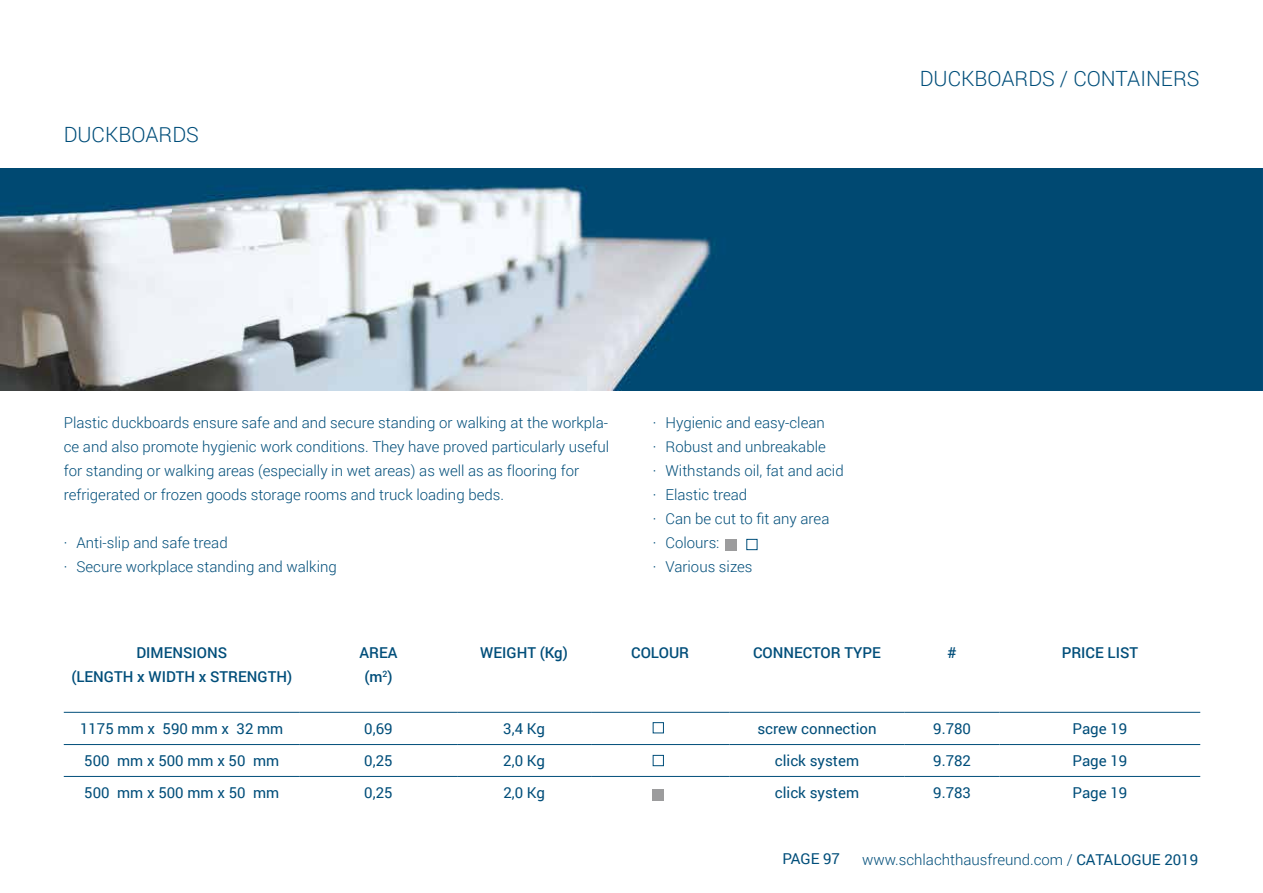
<style>
.page{position:relative;width:1263px;height:893px;background:#fff}
.page>*{position:absolute;margin:0;border:0;box-sizing:border-box;transform-origin:0 0}
.t1{font:300 21px "Roboto";color:#004e7a}
.t2{font:300 15px/24px "Roboto";color:#004e7a}
.t3{font:15px "Roboto";color:#004e7a}
.t4{font:500 15px/24px "Roboto";color:#004e7a;text-align:center}
.s1{font-weight:400}
</style>
<div class="page">
<img style="left:0;top:168px;width:1263px;height:222px">
<hr style="left:64px;top:712px;width:236px;height:1px;background:#004e7a">
<hr style="left:300px;top:712px;width:157px;height:1px;background:#004e7a">
<hr style="left:457px;top:712px;width:134px;height:1px;background:#004e7a">
<hr style="left:591px;top:712px;width:138px;height:1px;background:#004e7a">
<hr style="left:729px;top:712px;width:176px;height:1px;background:#004e7a">
<hr style="left:905px;top:712px;width:94px;height:1px;background:#004e7a">
<hr style="left:999px;top:712px;width:201px;height:1px;background:#004e7a">
<hr style="left:64px;top:744px;width:236px;height:1px;background:#004e7a">
<hr style="left:300px;top:744px;width:157px;height:1px;background:#004e7a">
<hr style="left:457px;top:744px;width:134px;height:1px;background:#004e7a">
<hr style="left:591px;top:744px;width:138px;height:1px;background:#004e7a">
<hr style="left:729px;top:744px;width:176px;height:1px;background:#004e7a">
<hr style="left:905px;top:744px;width:94px;height:1px;background:#004e7a">
<hr style="left:999px;top:744px;width:201px;height:1px;background:#004e7a">
<hr style="left:64px;top:776px;width:236px;height:1px;background:#004e7a">
<hr style="left:300px;top:776px;width:157px;height:1px;background:#004e7a">
<hr style="left:457px;top:776px;width:134px;height:1px;background:#004e7a">
<hr style="left:591px;top:776px;width:138px;height:1px;background:#004e7a">
<hr style="left:729px;top:776px;width:176px;height:1px;background:#004e7a">
<hr style="left:905px;top:776px;width:94px;height:1px;background:#004e7a">
<hr style="left:999px;top:776px;width:201px;height:1px;background:#004e7a">
<div style="left:725px;top:539px;width:11px;height:11px;background:#9c9c9d"></div>
<div style="left:746px;top:539px;width:11px;height:11px;border:1px solid #004e7a"></div>
<div style="left:653px;top:722px;width:11px;height:11px;border:1px solid #004e7a"></div>
<div style="left:653px;top:755px;width:11px;height:11px;border:1px solid #004e7a"></div>
<div style="left:653px;top:789px;width:11px;height:11px;background:#9c9c9d"></div>
<h1 class="t1" style="left:64px;top:120px;width:137px">DUCKBOARDS</h1>
<h1 class="t1" style="left:920px;top:64px;width:281px">DUCKBOARDS / CONTAINERS</h1>
<p class="t2" style="left:64px;top:410px;width:547px">Plastic duckboards ensure safe and and secure standing or walking at the workpla&shy;ce and also promote hygienic work conditions. They have proved particularly useful for standing or walking areas (especially in wet areas) as well as as flooring for refrigerated or frozen goods storage rooms and truck loading beds.</p>
<p class="t2" style="left:64px;top:530px;width:274px">· Anti-slip and safe tread<br>· Secure workplace standing and walking</p>
<p class="t2" style="left:653px;top:410px;width:192px">· Hygienic and easy-clean<br>· Robust and unbreakable<br>· Withstands oil, fat and acid · Elastic tread<br>· Can be cut to fit any area<br>· Colours:<br>· Various sizes</p>
<p class="t4" style="left:71px;top:640px;width:222px">DIMENSIONS<br>(LENGTH x WIDTH x STRENGTH)</p>
<p class="t4" style="left:359px;top:640px;width:39px">AREA (m<sup>2</sup>)</p>
<p class="t4" style="left:480px;top:640px;width:89px">WEIGHT (Kg)</p>
<p class="t4" style="left:631px;top:640px;width:59px">COLOUR</p>
<p class="t4" style="left:753px;top:640px;width:129px">CONNECTOR TYPE</p>
<p class="t4" style="left:947px;top:640px;width:11px">#</p>
<p class="t4" style="left:1062px;top:640px;width:78px">PRICE LIST</p>
<p class="t3" style="left:80px;top:718px;width:205px">1175 mm x 590 mm x 32 mm</p>
<p class="t3" style="left:364px;top:718px;width:30px">0,69</p>
<p class="t3" style="left:503px;top:718px;width:43px">3,4 Kg</p>
<p class="t3" style="left:757px;top:718px;width:121px">screw connection</p>
<p class="t3" style="left:933px;top:718px;width:39px">9.780</p>
<p class="t3" style="left:1072px;top:718px;width:56px">Page 19</p>
<p class="t3" style="left:84px;top:750px;width:196px">500 mm x 500 mm x 50 mm</p>
<p class="t3" style="left:364px;top:750px;width:30px">0,25</p>
<p class="t3" style="left:503px;top:750px;width:43px">2,0 Kg</p>
<p class="t3" style="left:775px;top:750px;width:86px">click system</p>
<p class="t3" style="left:933px;top:750px;width:39px">9.782</p>
<p class="t3" style="left:1072px;top:750px;width:56px">Page 19</p>
<p class="t3" style="left:84px;top:782px;width:196px">500 mm x 500 mm x 50 mm</p>
<p class="t3" style="left:364px;top:782px;width:30px">0,25</p>
<p class="t3" style="left:503px;top:782px;width:43px">2,0 Kg</p>
<p class="t3" style="left:775px;top:782px;width:86px">click system</p>
<p class="t3" style="left:933px;top:782px;width:39px">9.783</p>
<p class="t3" style="left:1072px;top:782px;width:56px">Page 19</p>
<p class="t3" style="left:782px;top:848px;width:59px">PAGE 97</p>
<p class="t2" style="left:862px;top:847px;width:338px">www.schlachthausfreund.com / <span class="s1">CATALOGUE 2019</span></p>
</div>
